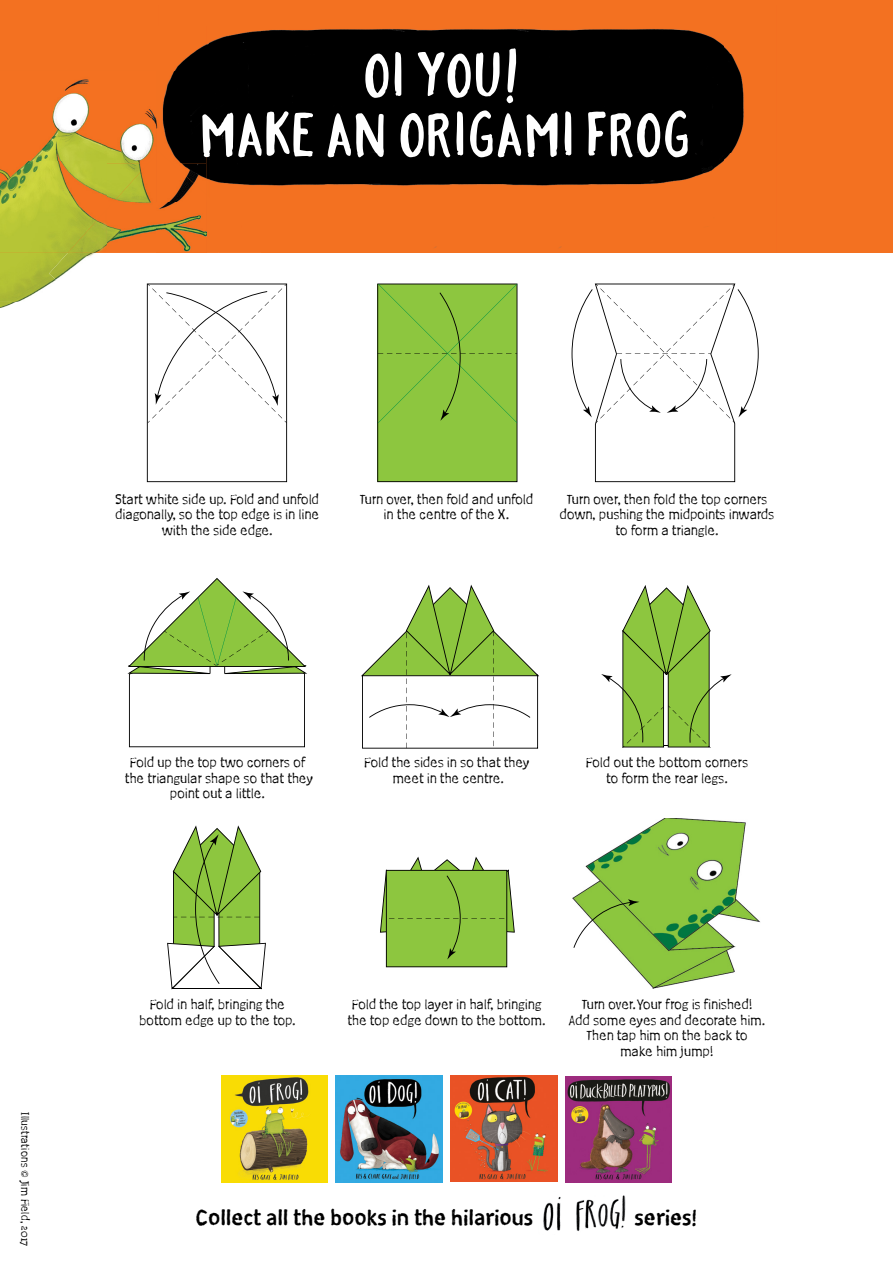
<style>
.page{position:relative;width:893px;height:1263px;background:#fff}
.page>*{position:absolute;margin:0;border:0;box-sizing:border-box;transform-origin:0 0}
.t1{font:70.95px/59.4px "Toolbox Hunterswood";color:#fff;text-align:center}
.t2{font:21px "Coventry ITCTT Medium";letter-spacing:.03em;color:#000}
.t3{font:100 13.05px/15.6px "Coventry ITC";letter-spacing:.03em;color:#000;text-align:center}
.t4{font:100 10.5px "Coventry ITC";letter-spacing:.03em;color:#000}
</style>
<div class="page">
<div style="left:0;top:0;width:893px;height:253px;background:#f37121"></div>
<img style="left:221px;top:1076px;width:107px;height:107px">
<img style="left:336px;top:1076px;width:106px;height:107px">
<img style="left:451px;top:1076px;width:106px;height:106px">
<img style="left:565px;top:1076px;width:107px;height:106px">
<img style="left:543px;top:1195px;width:83px;height:36px">
<img style="left:543px;top:1208px;width:83px;height:18px">
<img style="left:107px;top:109px;width:50px;height:54px">
<img style="left:206px;top:29px;width:526px;height:26px">
<div style="left:206px;top:55px;width:538px;height:99px;background:#000"></div>
<img style="left:206px;top:154px;width:4px;height:26px">
<img style="left:210px;top:154px;width:520px;height:32px">
<img style="left:0;top:253px;width:49px;height:49px">
<img style="left:0;top:302px;width:147px;height:49px">
<img style="left:0;top:79px;width:107px;height:174px">
<img style="left:157px;top:44px;width:49px;height:108px">
<img style="left:107px;top:163px;width:6px;height:36px">
<img style="left:49px;top:253px;width:150px;height:47px">
<img style="left:79px;top:300px;width:68px;height:48px">
<img style="left:68px;top:209px;width:39px;height:44px">
<img style="left:113px;top:154px;width:44px;height:48px">
<img style="left:169px;top:152px;width:37px;height:50px">
<img style="left:107px;top:202px;width:99px;height:50px">
<img style="left:572px;top:818px;width:188px;height:170px">
<svg style="left:573px;top:899px;width:66px;height:49px"></svg>
<svg style="left:147px;top:284px;width:140px;height:198px"></svg>
<div style="left:377px;top:284px;width:140px;height:198px;background:#8dc63f"></div>
<svg style="left:572px;top:284px;width:187px;height:198px"></svg>
<svg style="left:361px;top:585px;width:178px;height:164px"></svg>
<svg style="left:601px;top:585px;width:131px;height:163px"></svg>
<svg style="left:167px;top:825px;width:99px;height:164px"></svg>
<svg style="left:380px;top:857px;width:135px;height:110px;background:#95c258"></svg>
<svg style="left:127px;top:578px;width:180px;height:169px"></svg>
<h1 class="t1" style="left:201px;top:42px;width:493px">OI YOU!<br>MAKE AN ORIGAMI FROG</h1>
<p class="t3" style="left:116px;top:491px;width:205px">Start white side up. Fold and unfold diagonally, so the top edge is in line with the side edge.</p>
<p class="t3" style="left:360px;top:491px;width:175px">Turn over, then fold and unfold in the centre of the X.</p>
<p class="t3" style="left:560px;top:491px;width:216px">Turn over, then fold the top corners down, pushing the midpoints inwards to form a triangle.</p>
<p class="t4" style="left:32px;top:1112px;width:135px;rotate:90deg">Illustrations © Jim Field, 2017</p>
<p class="t3" style="left:125px;top:754px;width:189px">Fold up the top two corners of the triangular shape so that they point out a little.</p>
<p class="t3" style="left:364px;top:754px;width:166px">Fold the sides in so that they meet in the centre.</p>
<p class="t3" style="left:586px;top:754px;width:163px">Fold out the bottom corners to form the rear legs.</p>
<p class="t3" style="left:139px;top:996px;width:157px">Fold in half, bringing the bottom edge up to the top.</p>
<p class="t3" style="left:348px;top:996px;width:199px">Fold the top layer in half, bringing the top edge down to the bottom.</p>
<p class="t3" style="left:569px;top:996px;width:197px">Turn over. Your frog is finished!<br>Add some eyes and decorate him.<br>Then tap him on the back to make him jump!</p>
<h2 class="t2" style="left:196px;top:1203px;width:338px">Collect all the books in the hilarious</h2>
<h2 class="t2" style="left:635px;top:1203px;width:64px">series!</h2>
</div>
